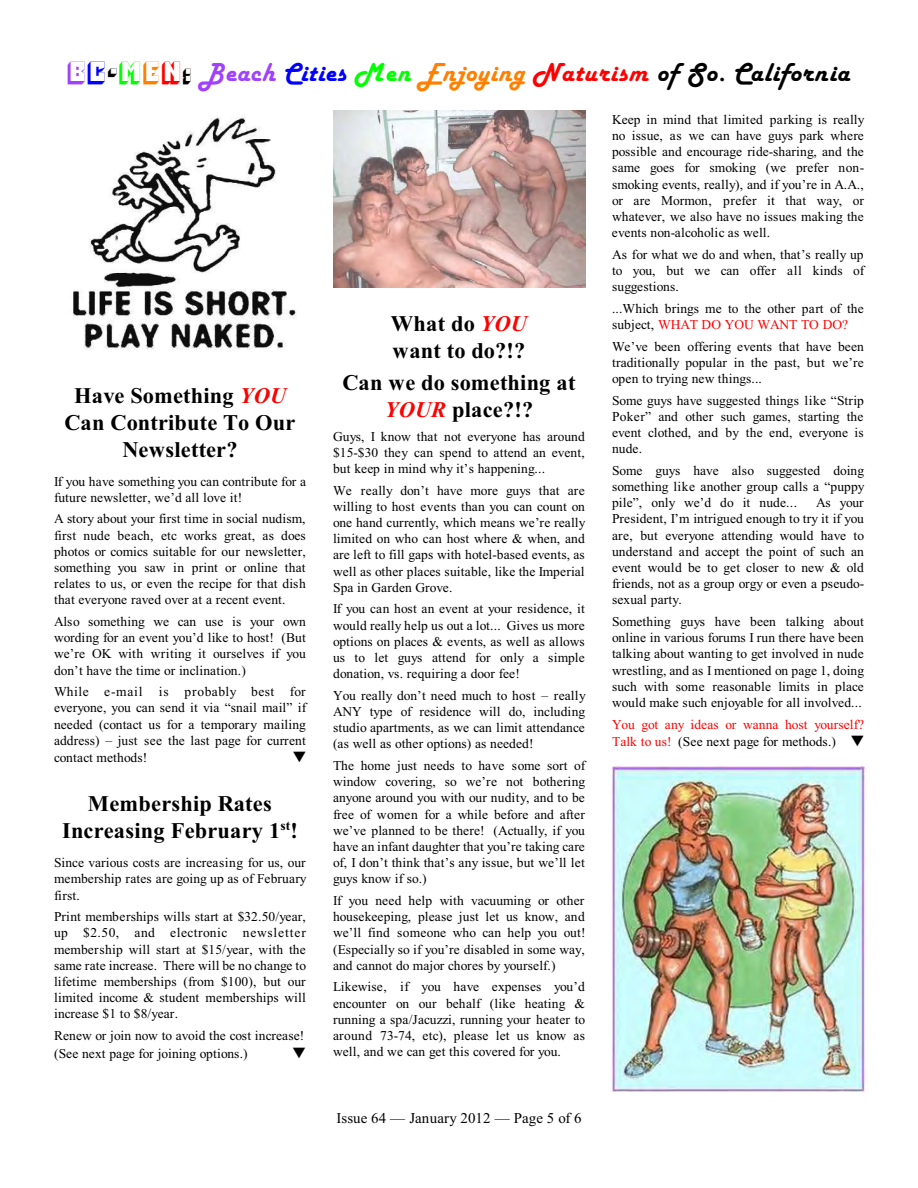
<style>
.page{position:relative;width:918px;height:1188px;background:#fff}
.page>*{position:absolute;margin:0;border:0;box-sizing:border-box;transform-origin:0 0}
.t1{font:italic 27px "Harlow Solid";letter-spacing:.035em;color:#000}
.t2{font:700 22.35px/27px "Times New Roman";letter-spacing:.01em;color:#000;text-align:center}
.t3{font:15px "Times New Roman";letter-spacing:.005em;color:#000}
.t4{font:13.5px/16.2px "Times New Roman";letter-spacing:.005em;color:#000;text-align:justify}
.t5{font:13.5px/17.7px "Times New Roman";letter-spacing:.005em;color:#f00}
.s1{font-family:"Pioneer BT";font-style:normal;color:#a140ff}
.s2{font-family:"Pioneer BT";font-style:normal;color:#00f}
.s3{font-family:"Pioneer BT";font-style:normal}
.s4{font-family:"Pioneer BT";font-style:normal;color:#0f0}
.s5{font-family:"Pioneer BT";font-style:normal;color:#ff8000}
.s6{font-family:"Pioneer BT";font-style:normal;color:#f00}
.s7{color:#a140ff}
.s8{color:#00f}
.s9{color:#0f0}
.s10{color:#ff8000}
.s11{color:#f00}
.s12{font-style:italic;color:#f00}
.s13{color:#000}
</style>
<div class="page">
<img style="left:73px;top:116px;width:223px;height:234px">
<img style="left:333px;top:111px;width:253px;height:176px">
<img style="left:612px;top:767px;width:252px;height:325px">
<h1 class="t1" style="left:68px;top:58px;width:783px"><span class="s1">B</span><span class="s2">C</span><span class="s3">-</span><span class="s4">M</span><span class="s5">E</span><span class="s6">N</span><span class="s3">:</span> <span class="s7">Beach</span> <span class="s8">Cities</span> <span class="s9">Men</span> <span class="s10">Enjoying</span> <span class="s11">Naturism</span> of So. California</h1>
<h2 class="t2" style="left:64px;top:384px;width:232px">Have Something <span class="s12">YOU<br></span>Can Contribute To Our<br>Newsletter?</h2>
<p class="t4" style="left:54px;top:474px;width:254px">If you have something you can contribute for a future newsletter, we’d all love it!</p>
<p class="t4" style="left:54px;top:512px;width:253px">A story about your first time in social nudism, first nude beach, etc works great, as does photos or comics suitable for our newsletter, something you saw in print or online that relates to us, or even the recipe for that dish that everyone raved over at a recent event.</p>
<p class="t4" style="left:54px;top:615px;width:253px">Also something we can use is your own wording for an event you’d like to host! (But we’re OK with writing it ourselves if you don’t have the time or inclination.)</p>
<p class="t4" style="left:54px;top:685px;width:254px">While e-mail is probably best for everyone, you can send it via “snail mail” if needed (contact us for a temporary mailing address) – just see the last page for current</p>
<p class="t4" style="left:54px;top:751px;width:95px">contact methods!</p>
<h2 class="t2" style="left:62px;top:793px;width:238px">Membership Rates<br>Increasing February 1 !<sup>st</sup></h2>
<p class="t4" style="left:54px;top:856px;width:254px">Since various costs are increasing for us, our membership rates are going up as of February first.</p>
<p class="t4" style="left:54px;top:910px;width:254px">Print memberships wills start at $32.50/year, up $2.50, and electronic newsletter membership will start at $15/year, with the same rate increase. There will be no change to lifetime memberships (from $100), but our limited income &amp; student memberships will increase $1 to $8/year.</p>
<p class="t4" style="left:54px;top:1028px;width:252px;line-height:17.7px">Renew or join now to avoid the cost increase! (See next page for joining options.)</p>
<h2 class="t2" style="left:391px;top:312px;width:138px;text-align:left">What do <span class="s12">YOU </span>want to do?!?</h2>
<h2 class="t2" style="left:342px;top:372px;width:235px">Can we do something at<br><span class="s12">YOUR</span> place?!?</h2>
<p class="t4" style="left:333px;top:429px;width:253px">Guys, I know that not everyone has around $15-$30 they can spend to attend an event, but keep in mind why it’s happening...</p>
<p class="t4" style="left:333px;top:483px;width:254px">We really don’t have more guys that are willing to host events than you can count on one hand currently, which means we’re really limited on who can host where &amp; when, and are left to fill gaps with hotel-based events, as well as other places suitable, like the Imperial Spa in Garden Grove.</p>
<p class="t4" style="left:333px;top:602px;width:253px">If you can host an event at your residence, it would really help us out a lot... Gives us more options on places &amp; events, as well as allows us to let guys attend for only a simple donation, vs. requiring a door fee!</p>
<p class="t4" style="left:333px;top:689px;width:254px">You really don’t need much to host – really ANY type of residence will do, including studio apartments, as we can limit attendance (as well as other options) as needed!</p>
<p class="t4" style="left:333px;top:759px;width:254px">The home just needs to have some sort of window covering, so we’re not bothering anyone around you with our nudity, and to be free of women for a while before and after we’ve planned to be there! (Actually, if you have an infant daughter that you’re taking care of, I don’t think that’s any issue, but we’ll let guys know if so.)</p>
<p class="t4" style="left:333px;top:894px;width:254px">If you need help with vacuuming or other housekeeping, please just let us know, and we’ll find someone who can help you out! (Especially so if you’re disabled in some way, and cannot do major chores by yourself.)</p>
<p class="t4" style="left:333px;top:980px;width:254px">Likewise, if you have expenses you’d encounter on our behalf (like heating &amp; running a spa/Jacuzzi, running your heater to around 73-74, etc), please let us know as well, and we can get this covered for you.</p>
<p class="t3" style="left:337px;top:1112px;width:247px">Issue 64 — January 2012 — Page 5 of 6</p>
<p class="t4" style="left:612px;top:113px;width:254px">Keep in mind that limited parking is really no issue, as we can have guys park where possible and encourage ride-sharing, and the same goes for smoking (we prefer non&shy;smoking events, really), and if you’re in A.A., or are Mormon, prefer it that way, or whatever, we also have no issues making the events non-alcoholic as well.</p>
<p class="t4" style="left:612px;top:248px;width:254px">As for what we do and when, that’s really up to you, but we can offer all kinds of suggestions.</p>
<p class="t4" style="left:612px;top:302px;width:253px">...Which brings me to the other part of the subject, <span class="s11">WHAT DO YOU WANT TO DO?</span></p>
<p class="t4" style="left:612px;top:339px;width:254px">We’ve been offering events that have been traditionally popular in the past, but we’re open to trying new things...</p>
<p class="t4" style="left:612px;top:393px;width:253px">Some guys have suggested things like “Strip Poker” and other such games, starting the event clothed, and by the end, everyone is nude.</p>
<p class="t4" style="left:612px;top:464px;width:254px">Some guys have also suggested doing something like another group calls a “puppy pile”, only we’d do it nude...</p>
<p class="t4" style="left:612px;top:496px;width:254px;text-indent:204px">As your President, I’m intrigued enough to try it if you are, but everyone attending would have to understand and accept the point of such an event would be to get closer to new &amp; old friends, not as a group orgy or even a pseudo&shy;sexual party.</p>
<p class="t4" style="left:612px;top:615px;width:254px">Something guys have been talking about online in various forums I run there have been talking about wanting to get involved in nude wrestling, and as I mentioned on page 1, doing such with some reasonable limits in place would make such enjoyable for all involved...</p>
<p class="t5" style="left:612px;top:717px;width:254px">You got any ideas or wanna host yourself?<br>Talk to us! <span class="s13">(See next page for methods.)</span></p>
</div>
